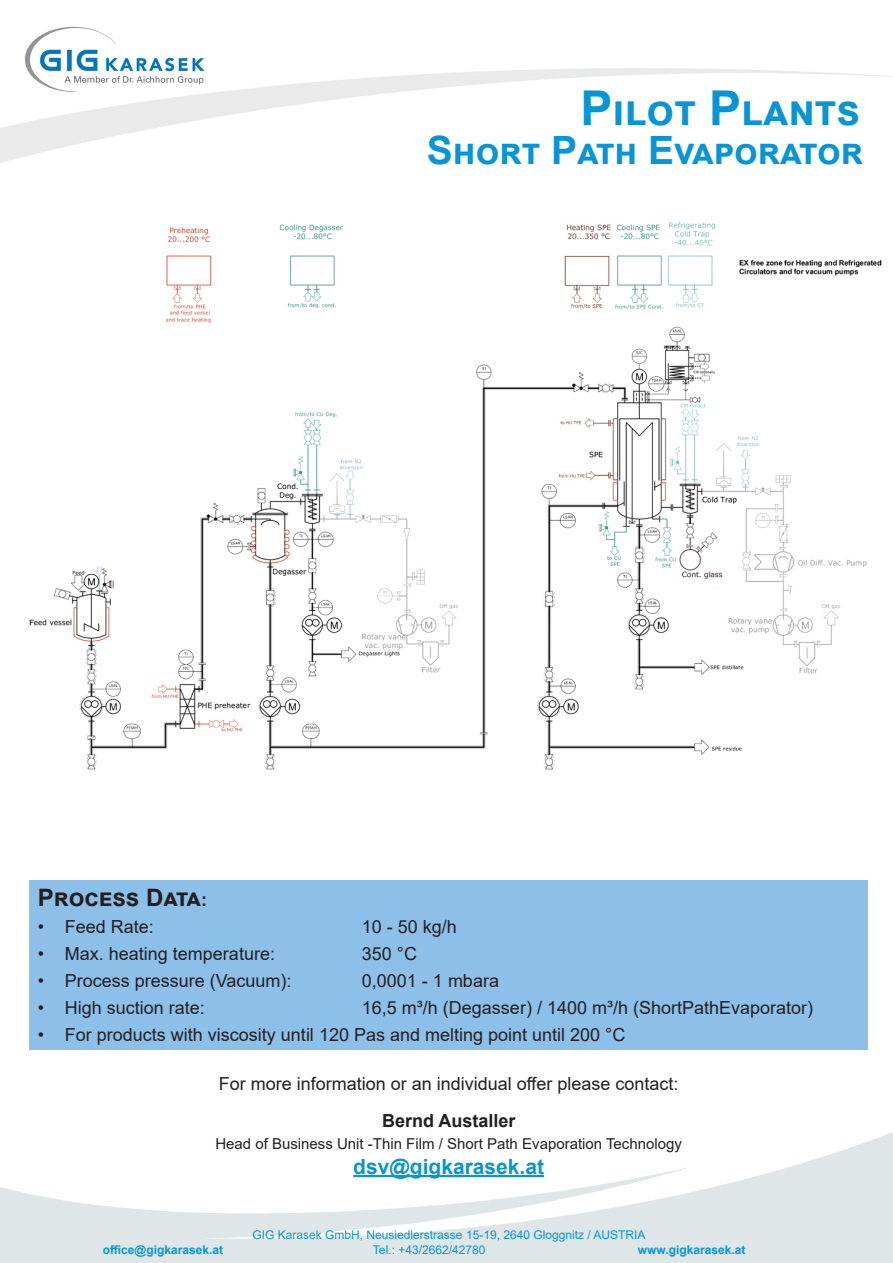
<style>
.page{position:relative;width:893px;height:1263px;background:#fff}
.page>*{position:absolute;margin:0;border:0;box-sizing:border-box;transform-origin:0 0}
.t1{font:700 42px "Arial";color:#0696d7}
.t2{font:700 36px "Arial";color:#0696d7}
.t3{font:700 24px "Arial";color:#231f20}
.t4{font:700 21px "Arial";color:#0696d7}
.t5{font:18px "Arial";color:#231f20}
.t6{font:700 18px "Arial";color:#231f20}
.t7{font:15px "Arial";color:#231f20}
.t8{font:12px "Arial";color:#0696d7}
.t9{font:700 12px "Arial";color:#0696d7}
.s1{font-size:48px}
.s2{font-size:39px}
.s3{font-size:18px}
</style>
<div class="page">
<img style="left:29px;top:222px;width:853px;height:548px">
<img style="left:24px;top:26px;width:180px;height:38px">
<img style="left:0;top:64px;width:893px;height:99px">
<div style="left:29px;top:880px;width:839px;height:170px;background:#8cc0e8"></div>
<hr style="left:353px;top:1175px;width:191px;height:2px;background:#0696d7">
<h1 class="t1" style="left:581px;top:81px;width:281px"><span class="s1">P</span>ilot <span class="s1">P</span>lants</h1>
<h2 class="t2" style="left:427px;top:126px;width:430px"><span class="s2">S</span>hort <span class="s2">P</span>ath <span class="s2">E</span>vaporator</h2>
<h3 class="t3" style="left:38px;top:881px;width:171px">Process Data<span class="s3">:</span></h3>
<p class="t5" style="left:38px;top:914px;width:118px">• Feed Rate:</p>
<p class="t5" style="left:362px;top:914px;width:97px">10 - 50 kg/h</p>
<p class="t5" style="left:38px;top:941px;width:239px">• Max. heating temperature:</p>
<p class="t5" style="left:362px;top:941px;width:57px">350 °C</p>
<p class="t5" style="left:38px;top:968px;width:255px">• Process pressure (Vacuum):</p>
<p class="t5" style="left:362px;top:968px;width:139px">0,0001 - 1 mbara</p>
<p class="t5" style="left:38px;top:995px;width:169px">• High suction rate:</p>
<p class="t5" style="left:362px;top:995px;width:453px">16,5 m³/h (Degasser) / 1400 m³/h (ShortPathEvaporator)</p>
<p class="t5" style="left:38px;top:1022px;width:589px">• For products with viscosity until 120 Pas and melting point until 200 °C</p>
<p class="t5" style="left:219px;top:1072px;width:461px">For more information or an individual offer please contact:</p>
<p class="t6" style="left:382px;top:1108px;width:135px">Bernd Austaller</p>
<p class="t7" style="left:215px;top:1133px;width:468px">Head of Business Unit -Thin Film / Short Path Evaporation Technology</p>
<p class="t4" style="left:353px;top:1151px;width:192px">dsv@gigkarasek.at</p>
<p class="t8" style="left:253px;top:1226px;width:394px">GIG Karasek GmbH, Neusiedlerstrasse 15-19, 2640 Gloggnitz / AUSTRIA</p>
<p class="t9" style="left:103px;top:1241px;width:122px">office@gigkarasek.at</p>
<p class="t8" style="left:373px;top:1241px;width:114px">Tel.: +43/2662/42780</p>
<p class="t9" style="left:638px;top:1241px;width:109px">www.gigkarasek.at</p>
</div>
